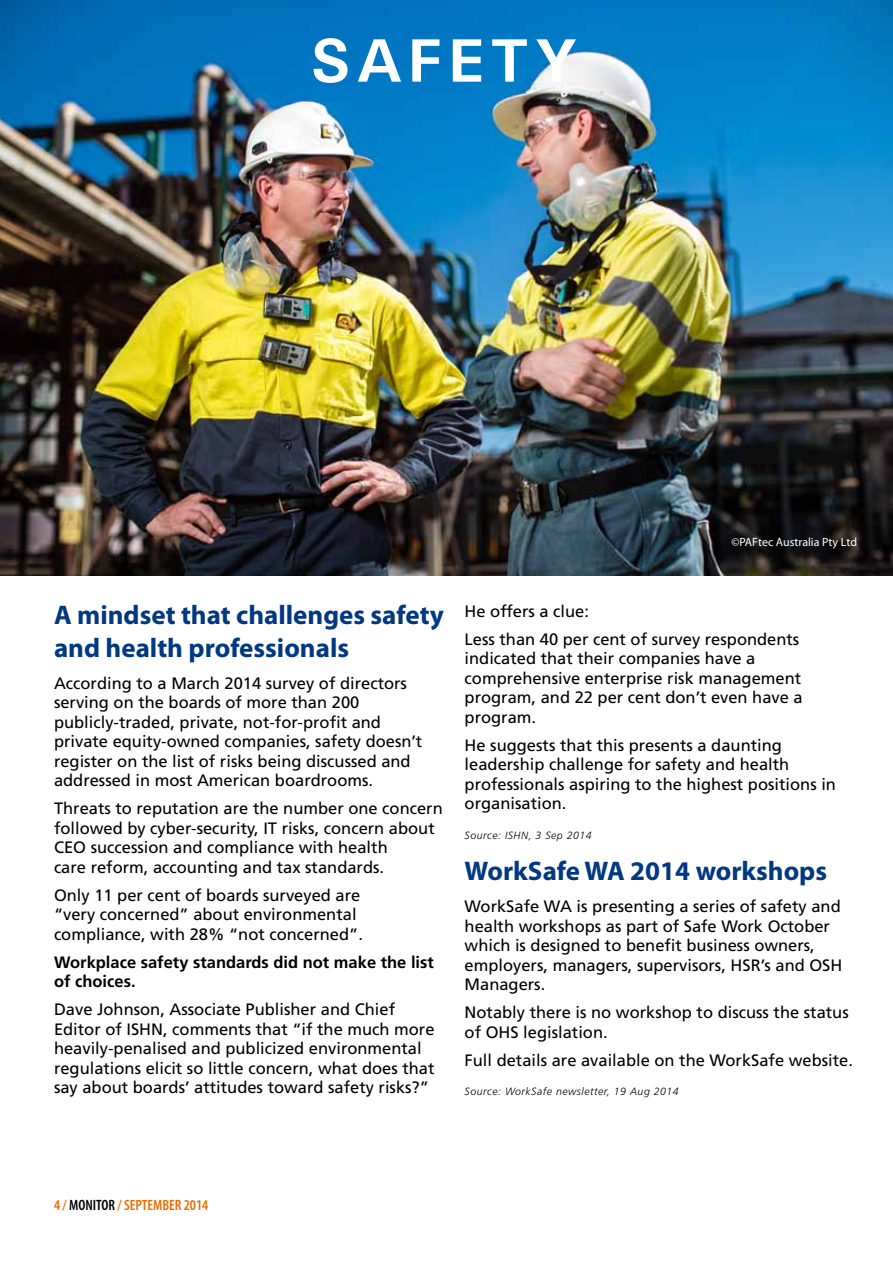
<style>
.page{position:relative;width:893px;height:1263px;background:#fff}
.page>*{position:absolute;margin:0;border:0;box-sizing:border-box;transform-origin:0 0}
.t1{font:700 61.5px "Utah";letter-spacing:.1em;color:#fff}
.t2{font:700 27px/32.4px "Myriad Pro";color:#003882}
.t3{font:16.5px/19.5px "Frutiger";color:#000}
.t4{font:700 16.5px/19.5px "Frutiger";color:#000}
.t5{font:600 condensed 15px "Myriad Pro";color:#e96c00}
.t6{font:12px "Myriad Pro";color:#fff}
.t7{font:italic 300 10.5px "Frutiger";letter-spacing:.05em;color:#000}
.s1{color:#000}
</style>
<div class="page">
<img style="left:0;top:0;width:893px;height:575px">
<h1 class="t1" style="left:311px;top:23px;width:268px">SAFETY</h1>
<p class="t6" style="left:731px;top:535px;width:127px">©PAFtec Australia Pty Ltd</p>
<h2 class="t2" style="left:54px;top:598px;width:391px">A mindset that challenges safety and health professionals</h2>
<p class="t3" style="left:54px;top:673px;width:370px">According to a March 2014 survey of directors serving on the boards of more than 200 publicly-traded, private, not-for-profit and private equity-owned companies, safety doesn’t register on the list of risks being discussed and addressed in most American boardrooms.</p>
<p class="t3" style="left:54px;top:799px;width:390px">Threats to reputation are the number one concern followed by cyber-security, IT risks, concern about CEO succession and compliance with health<br>care reform, accounting and tax standards.</p>
<p class="t3" style="left:54px;top:885px;width:310px">Only 11 per cent of boards surveyed are “very concerned” about environmental compliance, with 28% “not concerned”.</p>
<p class="t4" style="left:54px;top:952px;width:381px">Workplace safety standards did not make the list of choices.</p>
<p class="t3" style="left:54px;top:1000px;width:382px">Dave Johnson, Associate Publisher and Chief Editor of ISHN, comments that “if the much more heavily-penalised and publicized environmental regulations elicit so little concern, what does that say about boards’ attitudes toward safety risks?”</p>
<p class="t3" style="left:465px;top:597px;width:336px;line-height:28px">He offers a clue:<br>Less than 40 per cent of survey respondents</p>
<p class="t3" style="left:465px;top:649px;width:340px">indicated that their companies have a comprehensive enterprise risk management program, and 22 per cent don’t even have a program.</p>
<p class="t3" style="left:465px;top:735px;width:373px">He suggests that this presents a daunting leadership challenge for safety and health professionals aspiring to the highest positions in organisation.</p>
<p class="t7" style="left:465px;top:829px;width:129px">Source: ISHN, 3 Sep 2014</p>
<h2 class="t2" style="left:465px;top:853px;width:364px">WorkSafe WA 2014 workshops</h2>
<p class="t3" style="left:465px;top:896px;width:379px">WorkSafe WA is presenting a series of safety and health workshops as part of Safe Work October which is designed to benefit business owners, employers, managers, supervisors, HSR’s and OSH Managers.</p>
<p class="t3" style="left:465px;top:1002px;width:386px">Notably there is no workshop to discuss the status of OHS legislation.</p>
<p class="t3" style="left:465px;top:1050px;width:390px">Full details are available on the WorkSafe website.</p>
<p class="t7" style="left:465px;top:1085px;width:216px">Source: WorkSafe newsletter, 19 Aug 2014</p>
<p class="t5" style="left:54px;top:1197px;width:156px">4 / <span class="s1">MONITOR</span> / SEPTEMBER 2014</p>
</div>
